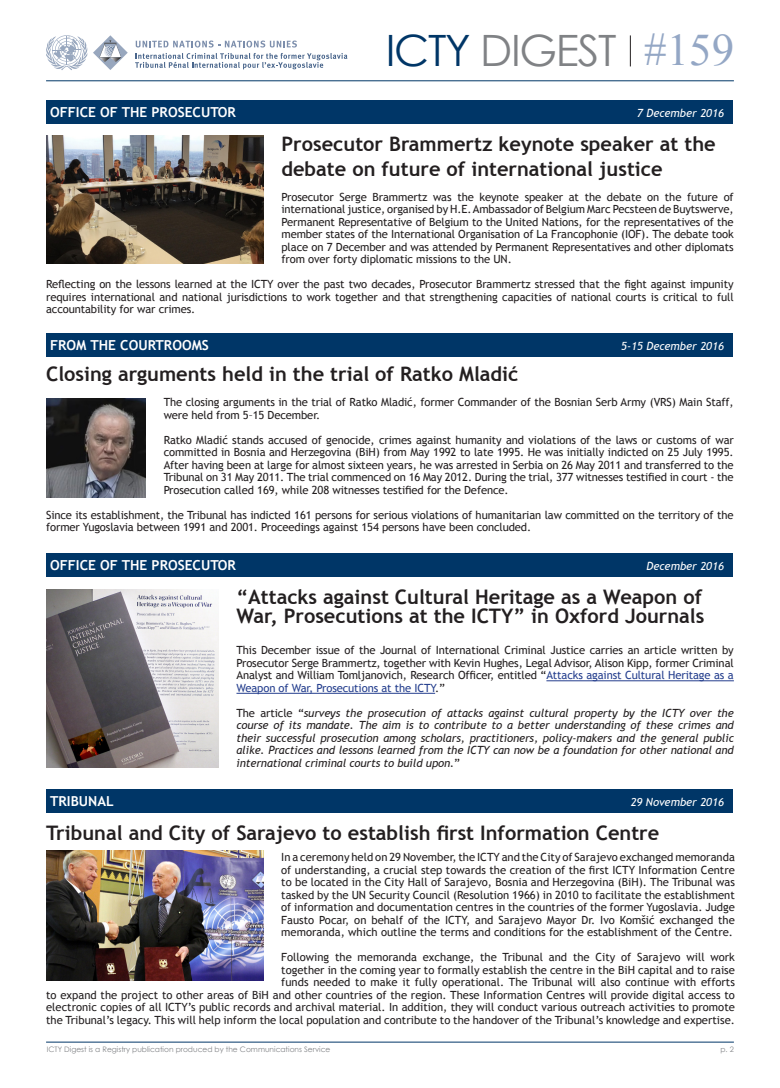
<style>
.page{position:relative;width:780px;height:1088px;background:#fff}
.page>*{position:absolute;margin:0;border:0;box-sizing:border-box;transform-origin:0 0}
.t1{font:45px "Times New Roman";color:#94a7c5}
.t2{font:43.25px "Century Gothic";letter-spacing:-.03em;color:#808285}
.t3{font:700 20px/18.8px "Trebuchet MS";color:#231f20}
.t4{font:700 13.75px "Trebuchet MS";color:#fff}
.t5{font:11.25px/12.5px "Trebuchet MS";color:#231f20;text-align:justify}
.t6{font:italic 11.25px/12.5px "Trebuchet MS";letter-spacing:-.01em;color:#231f20;text-align:justify}
.t7{font:italic 11.25px "Trebuchet MS";color:#fff}
.t8{font:7.5px "Century Gothic";color:#828487}
.s1{color:#003667}
.s2{color:#253f8e}
.s3{font-style:normal}
</style>
<div class="page">
<hr style="left:546px;top:680px;width:187px;height:1px;background:#253f8e">
<hr style="left:236px;top:693px;width:199px;height:1px;background:#253f8e">
<img style="left:46px;top:851px;width:217px;height:129px">
<div style="left:46px;top:789px;width:686px;height:24px;background:#003667"></div>
<div style="left:46px;top:553px;width:686px;height:24px;background:#003667"></div>
<hr style="left:46px;top:81px;width:687px;height:1px;background:#003667">
<hr style="left:630px;top:35px;width:1px;height:31px;background:#231f20">
<hr style="left:46px;top:1042px;width:687px;height:1px;background:#003667">
<svg style="left:46px;top:35px;width:41px;height:35px"></svg>
<svg style="left:93px;top:35px;width:35px;height:35px"></svg>
<svg style="left:135px;top:41px;width:212px;height:28px"></svg>
<div style="left:46px;top:100px;width:686px;height:23px;background:#003667"></div>
<div style="left:46px;top:333px;width:686px;height:23px;background:#003667"></div>
<img style="left:46px;top:136px;width:218px;height:127px">
<img style="left:46px;top:398px;width:100px;height:100px">
<img style="left:46px;top:589px;width:173px;height:178px">
<h2 class="t2" style="left:386px;top:20px;width:232px"><span class="s1">ICTY</span> DIGEST</h2>
<h1 class="t1" style="left:644px;top:20px;width:91px">#159</h1>
<p class="t4" style="left:50px;top:103px;width:187px">office of the prosecutor</p>
<p class="t7" style="left:637px;top:106px;width:88px">7 December 2016</p>
<h3 class="t3" style="left:281px;top:131px;width:436px;line-height:25px">Prosecutor Brammertz keynote speaker at the debate on future of international justice</h3>
<p class="t5" style="left:281px;top:190px;width:454px">Prosecutor Serge Brammertz was the keynote speaker at the debate on the future of international justice, organised by H.E. Ambassador of Belgium Marc Pecsteen de Buytswerve, Permanent Representative of Belgium to the United Nations, for the representatives of the member states of the International Organisation of La Francophonie (IOF). The debate took place on 7 December and was attended by Permanent Representatives and other diplomats from over forty diplomatic missions to the UN.</p>
<p class="t5" style="left:46px;top:278px;width:689px">Reflecting on the lessons learned at the ICTY over the past two decades, Prosecutor Brammertz stressed that the fight against impunity requires international and national jurisdictions to work together and that strengthening capacities of national courts is critical to full accountability for war crimes.</p>
<p class="t4" style="left:50px;top:336px;width:80px">from the cou</p>
<p class="t4" style="left:148px;top:336px;width:62px">rtrooms</p>
<p class="t7" style="left:621px;top:339px;width:104px">5-15 December 2016</p>
<h3 class="t3" style="left:46px;top:365px;width:474px">Closing arguments held in the trial of Ratko Mladić</h3>
<p class="t5" style="left:164px;top:396px;width:571px">The closing arguments in the trial of Ratko Mladić, former Commander of the Bosnian Serb Army (VRS) Main Staff, were held from 5–15 December.</p>
<p class="t5" style="left:164px;top:434px;width:571px">Ratko Mladić stands accused of genocide, crimes against humanity and violations of the laws or customs of war committed in Bosnia and Herzegovina (BiH) from May 1992 to late 1995. He was initially indicted on 25 July 1995.<br>After having been at large for almost sixteen years, he was arrested in Serbia on 26 May 2011 and transferred to the Tribunal on 31 May 2011. The trial commenced on 16 May 2012. During the trial, 377 witnesses testified in court - the Prosecution called 169, while 208 witnesses testified for the Defence.</p>
<p class="t5" style="left:46px;top:509px;width:689px">Since its establishment, the Tribunal has indicted 161 persons for serious violations of humanitarian law committed on the territory of the former Yugoslavia between 1991 and 2001. Proceedings against 154 persons have been concluded.</p>
<p class="t4" style="left:50px;top:557px;width:187px">office of the prosecutor</p>
<p class="t7" style="left:646px;top:560px;width:79px">December 2016</p>
<h3 class="t3" style="left:236px;top:588px;width:469px">“Attacks against Cultural Heritage as a Weapon of<br>War, Prosecutions at the ICTY” in Oxford Journals</h3>
<p class="t5" style="left:236px;top:644px;width:499px">This December issue of the Journal of International Criminal Justice carries an article written by Prosecutor Serge Brammertz, together with Kevin Hughes, Legal Advisor, Alison Kipp, former Criminal Analyst and William Tomljanovich, Research Officer, entitled “<span class="s2">Attacks against Cultural Heritage as a Weapon of War, Prosecutions at the ICTY</span>.”</p>
<p class="t6" style="left:236px;top:707px;width:499px"><span class="s3">The article “</span>surveys the prosecution of attacks against cultural property by the ICTY over the course of its mandate. The aim is to contribute to a better understanding of these crimes and their successful prosecution among scholars, practitioners, policy-makers and the general public alike. Practices and lessons learned from the ICTY can now be a foundation for other national and international criminal courts to build upon.<span class="s3">”</span></p>
<p class="t4" style="left:50px;top:792px;width:65px">tribu nal</p>
<p class="t7" style="left:630px;top:795px;width:95px">29 November 2016</p>
<h3 class="t3" style="left:46px;top:823px;width:614px">Tribunal and City of Sarajevo to establish first Information Centre</h3>
<p class="t5" style="left:281px;top:851px;width:455px">In a ceremony held on 29 November, the ICTY and the City of Sarajevo exchanged memoranda of understanding, a crucial step towards the creation of the first ICTY Information Centre to be located in the City Hall of Sarajevo, Bosnia and Herzegovina (BiH). The Tribunal was tasked by the UN Security Council (Resolution 1966) in 2010 to facilitate the establishment of information and documentation centres in the countries of the former Yugoslavia. Judge Fausto Pocar, on behalf of the ICTY, and Sarajevo Mayor Dr. Ivo Komšić exchanged the memoranda, which outline the terms and conditions for the establishment of the Centre.</p>
<p class="t5" style="left:46px;top:951px;width:690px;text-align:right">Following the memoranda exchange, the Tribunal and the City of Sarajevo will work<br>together in the coming year to formally establish the centre in the BiH capital and to raise<br>funds needed to make it fully operational. The Tribunal will also continue with efforts<br>to expand the project to other areas of BiH and other countries of the region. These Information Centres will provide digital access to electronic copies of all ICTY’s public records and archival material. In addition, they will conduct various outreach activities to promote the Tribunal’s legacy. This will help inform the local population and contribute to the handover of the Tribunal’s knowledge and expertise.</p>
<p class="t8" style="left:47px;top:1044px;width:285px">ICTY Digest is a Registry publication produced by the Communications Service</p>
<p class="t8" style="left:720px;top:1044px;width:15px">p. 2</p>
</div>
